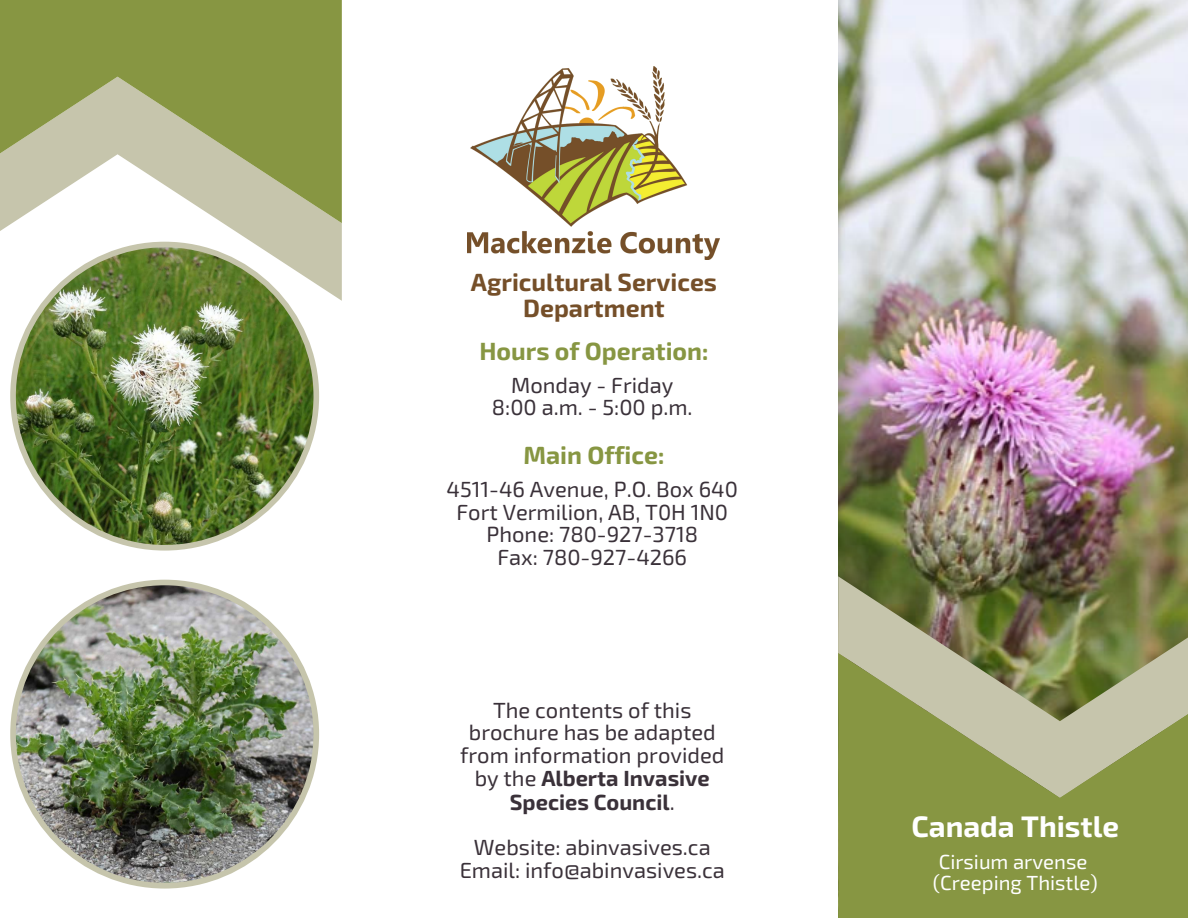
<style>
.page{position:relative;width:1188px;height:918px;background:#fff}
.page>*{position:absolute;margin:0;border:0;box-sizing:border-box;transform-origin:0 0}
.t1{font:700 29.7px "Exo 2";color:#fff}
.t2{font:700 24.9px/25.8px "Exo 2";color:#754f29;text-align:center}
.t3{font:700 24.9px "Exo 2";color:#879642}
.t4{font:21.9px/23.1px "Exo 2";color:#3a3139;text-align:center}
.t5{font:20.4px "Exo 2";color:#fff}
.s1{font-weight:700}
</style>
<div class="page">
<img style="left:839px;top:0;width:349px;height:576px">
<img style="left:838px;top:576px;width:350px;height:77px">
<svg style="left:838px;top:653px;width:350px;height:265px;background:#949f5b"></svg>
<img style="left:468px;top:66px;width:252px;height:194px">
<svg style="left:0;top:223px;width:342px;height:78px"></svg>
<svg style="left:0;top:0;width:342px;height:223px;background:#a4ad73"></svg>
<img style="left:10px;top:242px;width:309px;height:309px">
<img style="left:10px;top:580px;width:309px;height:309px">
<p class="t2" style="left:471px;top:268px;width:248px">Agricultural Services<br>Department</p>
<p class="t3" style="left:479px;top:335px;width:231px">Hours of Operation:</p>
<p class="t4" style="left:511px;top:372px;width:164px">Monday - Friday</p>
<p class="t4" style="left:492px;top:395px;width:202px">8:00 a.m. - 5:00 p.m.</p>
<p class="t3" style="left:524px;top:439px;width:142px">Main Office:</p>
<p class="t4" style="left:447px;top:477px;width:293px">4511-46 Avenue, P.O. Box 640</p>
<p class="t4" style="left:456px;top:499px;width:273px">Fort Vermilion, AB, T0H 1N0</p>
<p class="t4" style="left:487px;top:522px;width:213px">Phone: 780-927-3718</p>
<p class="t4" style="left:497px;top:544px;width:191px">Fax: 780-927-4266</p>
<p class="t4" style="left:460px;top:697px;width:266px">The contents of this brochure has be adapted from information provided by the <span class="s1">Alberta Invasive<br>Species Council</span>.</p>
<p class="t4" style="left:474px;top:835px;width:238px">Website: abinvasives.ca</p>
<p class="t4" style="left:460px;top:857px;width:267px">Email: info@abinvasives.ca</p>
<p class="t1" style="left:911px;top:807px;width:209px">Canada Thistle</p>
<p class="t5" style="left:939px;top:848px;width:150px">Cirsium arvense</p>
<p class="t5" style="left:933px;top:870px;width:166px">(Creeping Thistle)</p>
</div>
